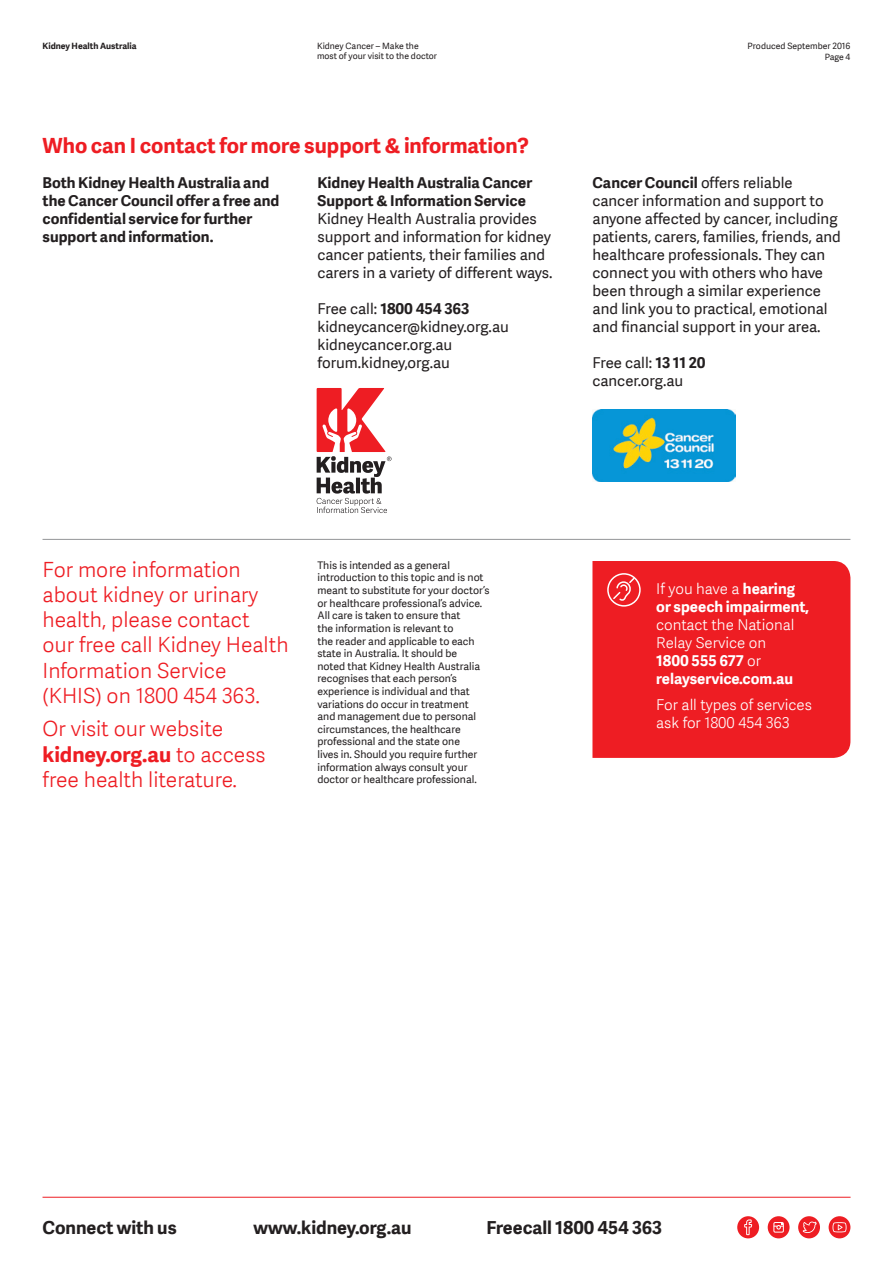
<style>
.page{position:relative;width:893px;height:1263px;background:#fff}
.page>*{position:absolute;margin:0;border:0;box-sizing:border-box;transform-origin:0 0}
.t1{font:300 21px/25.2px "Adelle Sans";color:#ee1d23}
.Section_Heading{font:700 21px "Adelle Sans";color:#ee1d23}
.t2{font:700 18px "Adelle Sans";color:#231f20}
.Body{font:15px/18px "Adelle Sans";color:#231f20}
.Body-2{font:700 15px/18px "Adelle Sans";color:#231f20}
.t3{font:700 15px/18px "Adelle Sans";color:#fff}
.t4{font:300 15px/18px "Adelle Sans";color:#fff}
.t5{font:10.5px/12.6px "Adelle Sans";color:#231f20}
.t6{font:8.7px/10.5px "Adelle Sans";color:#231f20;text-align:right}
.t7{font:700 8.7px "Adelle Sans";color:#231f20}
.s1{font-weight:400}
.s2{font-weight:700}
.s3{font-weight:300}
</style>
<div class="page">
<div style="left:737px;top:1216px;width:22px;height:22px;background:#ee1d23;border-radius:50%"></div>
<svg style="left:744px;top:1219px;width:8px;height:16px"></svg>
<div style="left:798px;top:1216px;width:22px;height:22px;background:#ee1d23;border-radius:50%"></div>
<svg style="left:803px;top:1221px;width:14px;height:12px"></svg>
<div style="left:829px;top:1216px;width:21px;height:22px;background:#ee1d23;border-radius:50%"></div>
<svg style="left:832px;top:1222px;width:14px;height:10px"></svg>
<div style="left:768px;top:1216px;width:21px;height:22px;background:#ee1d23;border-radius:50%"></div>
<div style="left:773px;top:1222px;width:11px;height:10px;border:1px solid #fff"></div>
<svg style="left:774px;top:1223px;width:9px;height:6px"></svg>
<hr style="left:43px;top:1197px;width:808px;height:1px;background:#ee1d23">
<img style="left:592px;top:410px;width:143px;height:71px">
<svg style="left:317px;top:388px;width:75px;height:125px"></svg>
<div style="left:592px;top:561px;width:258px;height:197px;background:#ee1d23"></div>
<div style="left:607px;top:573px;width:34px;height:34px;border:2px solid #fff;border-radius:50%"></div>
<svg style="left:612px;top:576px;width:24px;height:25px"></svg>
<hr style="left:43px;top:539px;width:807px;height:1px;background:#939598">
<p class="t7" style="left:43px;top:41px;width:96px">Kidney Health Australia</p>
<p class="t6" style="left:317px;top:41px;width:121px;text-align:left">Kidney Cancer – Make the most of your visit to the doctor</p>
<p class="Section_Heading" style="left:43px;top:133px;width:488px">Who can I contact for more support &amp; information?</p>
<p class="Body-2" style="left:43px;top:174px;width:238px">Both Kidney Health Australia and the Cancer Council offer a free and confidential service for further support and information.</p>
<p class="Body-2" style="left:318px;top:174px;width:216px">Kidney Health Australia Cancer<br>Support &amp; Information Service</p>
<p class="Body" style="left:318px;top:210px;width:237px">Kidney Health Australia provides support and information for kidney cancer patients, their families and carers in a variety of different ways.</p>
<p class="Body-2" style="left:318px;top:300px;width:154px"><span class="s1">Free call:</span> 1800 454 363</p>
<p class="Body" style="left:318px;top:318px;width:193px">kidneycancer@kidney.org.au</p>
<p class="Body" style="left:318px;top:336px;width:136px">kidneycancer.org.au</p>
<p class="Body" style="left:318px;top:354px;width:134px">forum.kidney,org.au</p>
<p class="t6" style="left:748px;top:41px;width:104px">Produced September 2016<br>Page 4</p>
<p class="Body" style="left:593px;top:174px;width:250px"><span class="s2">Cancer Council</span> offers reliable cancer information and support to anyone affected by cancer, including patients, carers, families, friends, and healthcare professionals. They can connect you with others who have been through a similar experience and link you to practical, emotional and financial support in your area.</p>
<p class="Body" style="left:593px;top:354px;width:115px">Free call: <span class="s2">13 11 20</span></p>
<p class="Body" style="left:593px;top:372px;width:92px">cancer.org.au</p>
<p class="t1" style="left:43px;top:557px;width:248px">For more information about kidney or urinary health, please contact<br>our free call Kidney Health<br>Information Service (KHIS) on 1800 454 363.</p>
<p class="t1" style="left:43px;top:717px;width:225px">Or visit our website <span class="s2">kidney.org.au</span> to access free health literature.</p>
<p class="t5" style="left:317px;top:559px;width:173px">This is intended as a general introduction to this topic and is not meant to substitute for your doctor’s or healthcare professional’s advice.<br>All care is taken to ensure that<br>the information is relevant to<br>the reader and applicable to each state in Australia. It should be<br>noted that Kidney Health Australia recognises that each person’s experience is individual and that variations do occur in treatment<br>and management due to personal circumstances, the healthcare professional and the state one<br>lives in. Should you require further information always consult your doctor or healthcare professional.</p>
<p class="t3" style="left:656px;top:579px;width:154px"><span class="s3">If you have a</span> hearing or speech impairment, <span class="s3">contact the National<br>Relay Service on<br></span>1800 555 677 <span class="s3">or </span>relayservice.com.au</p>
<p class="t4" style="left:656px;top:696px;width:157px">For all types of services ask for 1800 454 363</p>
<h2 class="t2" style="left:43px;top:1217px;width:136px">Connect with us</h2>
<h2 class="t2" style="left:253px;top:1217px;width:160px">www.kidney.org.au</h2>
<h2 class="t2" style="left:486px;top:1217px;width:177px">Freecall 1800 454 363</h2>
</div>
